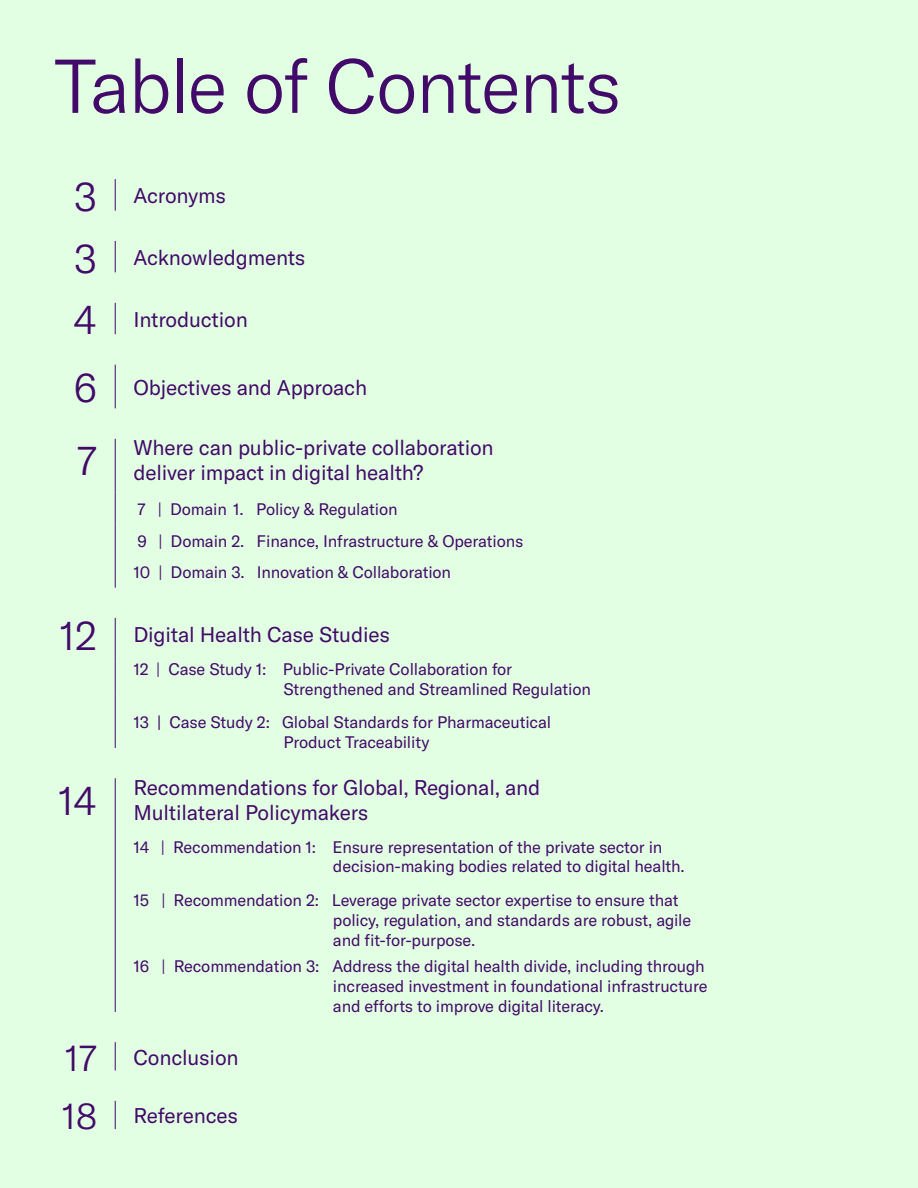
<style>
.page{position:relative;width:918px;height:1188px;background:#e3ffe3}
.page>*{position:absolute;margin:0;border:0;box-sizing:border-box;transform-origin:0 0}
.GTA-03-Secondary_Hea{font:300 75px "GT America";letter-spacing:-.025em;color:#420a69}
.case_study_head{font:300 40.5px "GT America";color:#420a69}
.case_study_head-2{font:300 36.45px "GT America";color:#420a69}
.case_study_head-3{font:21px/25.2px "GT America";letter-spacing:-.01em;color:#420a69}
.case_study_head-4{font:16.5px/19.8px "GT America";letter-spacing:-.01em;color:#420a69}
.s1{font-weight:300}
</style>
<div class="page">
<hr style="left:115px;top:179px;width:1px;height:32px;background:#420a69">
<hr style="left:115px;top:241px;width:1px;height:32px;background:#420a69">
<hr style="left:115px;top:303px;width:1px;height:31px;background:#420a69">
<hr style="left:115px;top:364px;width:1px;height:45px;background:#420a69">
<hr style="left:115px;top:439px;width:1px;height:53px;background:#420a69">
<hr style="left:115px;top:492px;width:1px;height:32px;background:#420a69">
<hr style="left:115px;top:524px;width:1px;height:32px;background:#420a69">
<hr style="left:115px;top:556px;width:1px;height:32px;background:#420a69">
<hr style="left:115px;top:618px;width:1px;height:44px;background:#420a69">
<hr style="left:115px;top:662px;width:1px;height:33px;background:#420a69">
<hr style="left:115px;top:695px;width:1px;height:53px;background:#420a69">
<hr style="left:115px;top:778px;width:1px;height:54px;background:#420a69">
<hr style="left:115px;top:832px;width:1px;height:48px;background:#420a69">
<hr style="left:115px;top:880px;width:1px;height:66px;background:#420a69">
<hr style="left:115px;top:946px;width:1px;height:66px;background:#420a69">
<svg style="left:115px;top:1042px;width:1px;height:29px"></svg>
<svg style="left:115px;top:1101px;width:1px;height:28px"></svg>
<p class="GTA-03-Secondary_Hea" style="left:54px;top:43px;width:569px">Table of Contents</p>
<p class="case_study_head" style="left:74px;top:173px;width:24px">3</p>
<p class="case_study_head-3" style="left:133px;top:183px;width:94px">Acronyms</p>
<p class="case_study_head" style="left:74px;top:235px;width:24px">3</p>
<p class="case_study_head-3" style="left:133px;top:245px;width:173px">Acknowledgments</p>
<p class="case_study_head" style="left:74px;top:296px;width:25px">4</p>
<p class="case_study_head-3" style="left:133px;top:307px;width:116px">Introduction</p>
<p class="case_study_head" style="left:74px;top:364px;width:25px">6</p>
<p class="case_study_head-3" style="left:133px;top:375px;width:235px">Objectives and Approach</p>
<p class="case_study_head" style="left:77px;top:437px;width:22px">7</p>
<p class="case_study_head-3" style="left:133px;top:435px;width:362px">Where can public-private collaboration deliver impact in digital health?</p>
<p class="case_study_head-4" style="left:138px;top:499px;width:262px">7 <span class="s1">|</span> Domain 1. Policy &amp; Regulation</p>
<p class="case_study_head-4" style="left:137px;top:531px;width:387px">9 <span class="s1">|</span> Domain 2. Finance, Infrastructure &amp; Operations</p>
<p class="case_study_head-4" style="left:133px;top:563px;width:319px">10 <span class="s1">|</span> Domain 3. Innovation &amp; Collaboration</p>
<p class="case_study_head" style="left:60px;top:612px;width:39px">12</p>
<p class="case_study_head-3" style="left:133px;top:622px;width:258px">Digital Health Case Studies</p>
<p class="case_study_head-4" style="left:283px;top:659px;width:309px;text-indent:-150px">12 <span class="s1">|</span> Case Study 1: Public-Private Collaboration for<br>Strengthened and Streamlined Regulation</p>
<p class="case_study_head-4" style="left:283px;top:713px;width:269px;text-indent:-150px">13 | Case Study 2: Global Standards for Pharmaceutical<br>Product Traceability</p>
<p class="case_study_head" style="left:58px;top:777px;width:41px">14</p>
<p class="case_study_head-3" style="left:133px;top:775px;width:408px">Recommendations for Global, Regional, and<br>Multilateral Policymakers</p>
<p class="case_study_head-4" style="left:333px;top:837px;width:353px;text-indent:-200px">14 <span class="s1">|</span> Recommendation 1: Ensure representation of the private sector in decision-making bodies related to digital health.</p>
<p class="case_study_head-4" style="left:333px;top:891px;width:360px;text-indent:-200px">15 <span class="s1">|</span> Recommendation 2: Leverage private sector expertise to ensure that policy, regulation, and standards are robust, agile and fit-for-purpose.</p>
<p class="case_study_head-4" style="left:333px;top:957px;width:376px;text-indent:-200px">16 <span class="s1">|</span> Recommendation 3: Address the digital health divide, including through increased investment in foundational infrastructure and efforts to improve digital literacy.</p>
<p class="case_study_head-2" style="left:65px;top:1037px;width:34px">17</p>
<p class="case_study_head-3" style="left:133px;top:1045px;width:107px">Conclusion</p>
<p class="case_study_head-2" style="left:62px;top:1095px;width:37px">18</p>
<p class="case_study_head-3" style="left:133px;top:1103px;width:106px">References</p>
</div>
